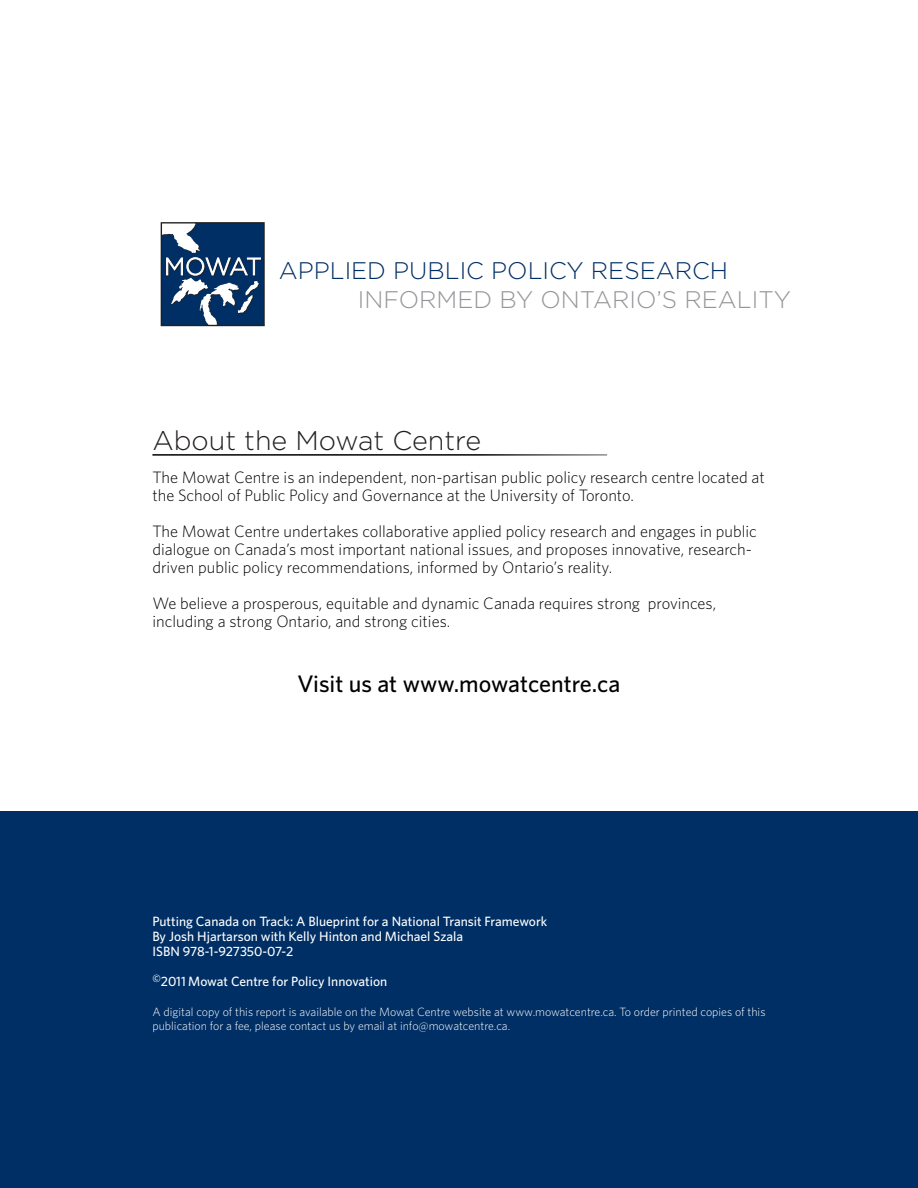
<style>
.page{position:relative;width:918px;height:1188px;background:#fff}
.page>*{position:absolute;margin:0;border:0;box-sizing:border-box;transform-origin:0 0}
.t1{font:300 27px "Gotham HTF";color:#231f20}
.t2{font:300 24px "Gotham HTF";color:#002f65}
.t3{font:500 24px "Whitney";color:#000}
.t4{font:300 24px "Gotham HTF";color:#939598}
.t5{font:300 16.5px/18px "Whitney HTF";color:#000}
.t6{font:500 13.5px/15px "Whitney HTF";color:#fff}
.t7{font:300 12px/14.4px "Whitney";color:#fff}
</style>
<div class="page">
<div style="left:0;top:811px;width:918px;height:377px;background:#002f65"></div>
<svg style="left:161px;top:222px;width:104px;height:104px"></svg>
<hr style="left:152px;top:454px;width:455px;height:2px;background:#000">
<h2 class="t2" style="left:279px;top:258px;width:451px">APPLIED PUBLIC POLICY RESEARCH</h2>
<h2 class="t4" style="left:358px;top:287px;width:435px">INFORMED BY ONTARIO’S REALITY</h2>
<h1 class="t1" style="left:152px;top:426px;width:330px">About the Mowat Centre</h1>
<p class="t5" style="left:152px;top:468px;width:614px">The Mowat Centre is an independent, non-partisan public policy research centre located at the School of Public Policy and Governance at the University of Toronto.</p>
<p class="t5" style="left:152px;top:522px;width:606px">The Mowat Centre undertakes collaborative applied policy research and engages in public dialogue on Canada’s most important national issues, and proposes innovative, research&shy;driven public policy recommendations, informed by Ontario’s reality.</p>
<p class="t5" style="left:152px;top:594px;width:565px">We believe a prosperous, equitable and dynamic Canada requires strong provinces, including a strong Ontario, and strong cities.</p>
<h2 class="t3" style="left:298px;top:669px;width:324px">Visit us at www.mowatcentre.ca</h2>
<p class="t6" style="left:152px;top:914px;width:397px">Putting Canada on Track: A Blueprint for a National Transit Framework<br>By Josh Hjartarson with Kelly Hinton and Michael Szala<br>ISBN 978-1-927350-07-2</p>
<p class="t6" style="left:152px;top:974px;width:236px"><sup>©</sup>2011 Mowat Centre for Policy Innovation</p>
<p class="t7" style="left:152px;top:1004px;width:615px">A digital copy of this report is available on the Mowat Centre website at www.mowatcentre.ca. To order printed copies of this publication for a fee, please contact us by email at info@mowatcentre.ca.</p>
</div>
